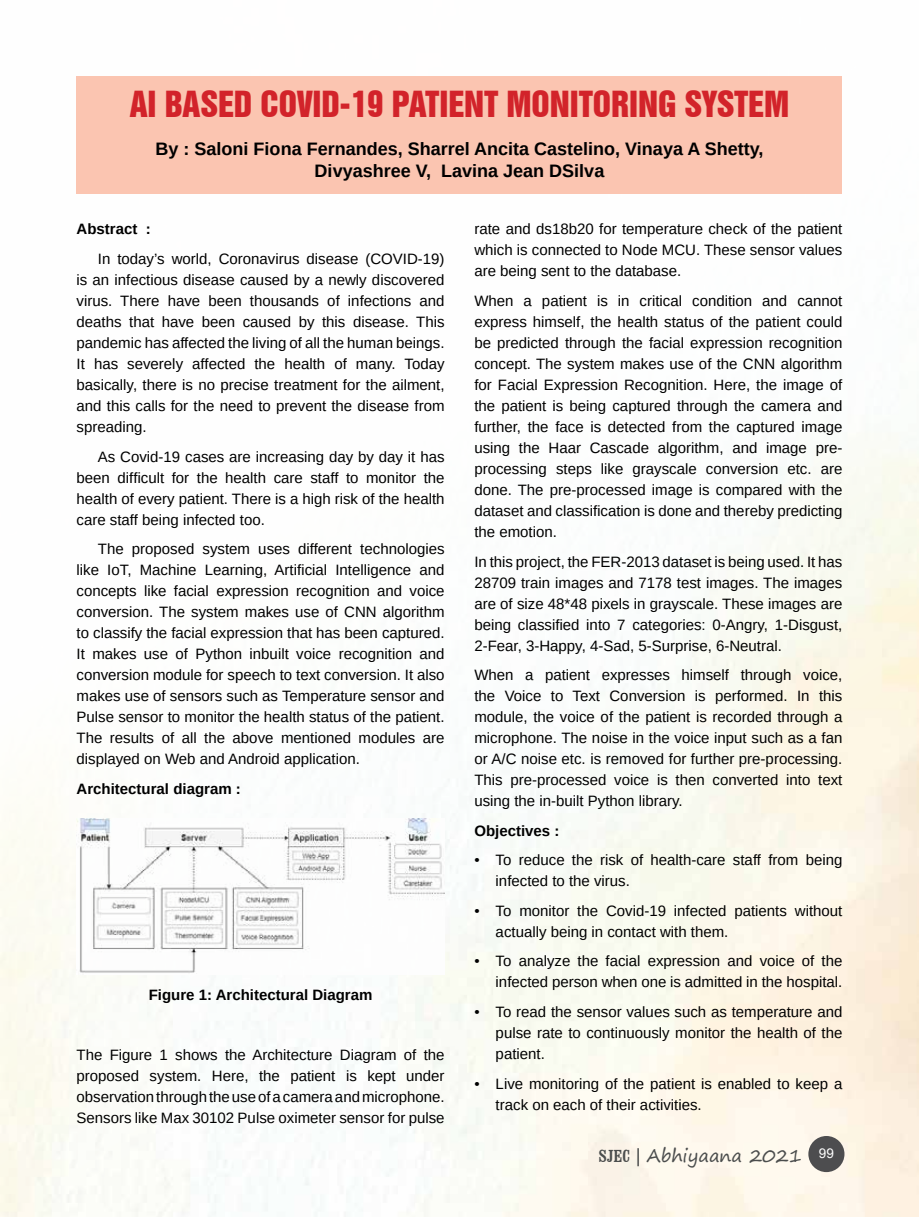
<style>
.page{position:relative;width:919px;height:1217px;background:#fff}
.page>*{position:absolute;margin:0;border:0;box-sizing:border-box;transform-origin:0 0}
.t1{font:33px "Swiss 921 BT Regular A";color:#d2232a}
.t2{font:700 18px/21.6px "Arimo";color:#000;text-align:center}
.t3{font:18px "Segoe Print";color:#4b4d4d}
.t4{font:15px/21px "Arimo";color:#000;text-align:justify}
.t5{font:700 15px "Arimo";color:#000}
.t6{font:13.5px "Arial";color:#fff}
.s1{font-family:"Clarendon BT";font-stretch:condensed}
</style>
<div class="page">
<img style="left:0;top:76px;width:918px;height:1140px">
<div style="left:808px;top:1135px;width:36px;height:36px;background:#4d4d4f;border-radius:50%"></div>
<div style="left:77px;top:77px;width:764px;height:116px;background:#fbc5b1"></div>
<img style="left:77px;top:817px;width:367px;height:157px">
<h1 class="t1" style="left:130px;top:82px;width:661px">AI BASED COVID-19 PATIENT MONITORING SYSTEM</h1>
<p class="t2" style="left:155px;top:139px;width:609px">By : Saloni Fiona Fernandes, Sharrel Ancita Castelino, Vinaya A Shetty,<br>Divyashree V, Lavina Jean DSilva</p>
<p class="t5" style="left:77px;top:219px;width:76px">Abstract :</p>
<p class="t4" style="left:77px;top:248px;width:369px;text-indent:21px">In today’s world, Coronavirus disease (COVID-19) is an infectious disease caused by a newly discovered virus. There have been thousands of infections and deaths that have been caused by this disease. This pandemic has affected the living of all the human beings.<br>It has severely affected the health of many. Today basically, there is no precise treatment for the ailment, and this calls for the need to prevent the disease from spreading.</p>
<p class="t4" style="left:77px;top:446px;width:369px;text-indent:21px">As Covid-19 cases are increasing day by day it has been difficult for the health care staff to monitor the health of every patient. There is a high risk of the health care staff being infected too.</p>
<p class="t4" style="left:77px;top:538px;width:369px;text-indent:21px">The proposed system uses different technologies like IoT, Machine Learning, Artificial Intelligence and concepts like facial expression recognition and voice conversion. The system makes use of CNN algorithm to classify the facial expression that has been captured.<br>It makes use of Python inbuilt voice recognition and conversion module for speech to text conversion. It also makes use of sensors such as Temperature sensor and Pulse sensor to monitor the health status of the patient.<br>The results of all the above mentioned modules are displayed on Web and Android application.</p>
<p class="t5" style="left:77px;top:778px;width:166px">Architectural diagram :</p>
<p class="t5" style="left:149px;top:984px;width:225px">Figure 1: Architectural Diagram</p>
<p class="t4" style="left:77px;top:1043px;width:369px">The Figure 1 shows the Architecture Diagram of the proposed system. Here, the patient is kept under observation through the use of a camera and microphone.<br>Sensors like Max 30102 Pulse oximeter sensor for pulse</p>
<p class="t4" style="left:474px;top:219px;width:369px">rate and ds18b20 for temperature check of the patient which is connected to Node MCU. These sensor values are being sent to the database.</p>
<p class="t4" style="left:474px;top:290px;width:369px">When a patient is in critical condition and cannot express himself, the health status of the patient could be predicted through the facial expression recognition concept. The system makes use of the CNN algorithm for Facial Expression Recognition. Here, the image of the patient is being captured through the camera and further, the face is detected from the captured image using the Haar Cascade algorithm, and image pre&shy;processing steps like grayscale conversion etc. are done. The pre-processed image is compared with the dataset and classification is done and thereby predicting the emotion.</p>
<p class="t4" style="left:474px;top:551px;width:369px">In this project, the FER-2013 dataset is being used. It has 28709 train images and 7178 test images. The images are of size 48*48 pixels in grayscale. These images are being classified into 7 categories: 0-Angry, 1-Disgust, 2-Fear, 3-Happy, 4-Sad, 5-Surprise, 6-Neutral.</p>
<p class="t4" style="left:474px;top:664px;width:369px">When a patient expresses himself through voice, the Voice to Text Conversion is performed. In this module, the voice of the patient is recorded through a microphone. The noise in the voice input such as a fan or A/C noise etc. is removed for further pre-processing.<br>This pre-processed voice is then converted into text using the in-built Python library.</p>
<p class="t5" style="left:474px;top:820px;width:87px">Objectives :</p>
<p class="t4" style="left:495px;top:849px;width:348px;text-indent:-21px">• To reduce the risk of health-care staff from being infected to the virus.</p>
<p class="t4" style="left:495px;top:900px;width:348px;text-indent:-21px">• To monitor the Covid-19 infected patients without actually being in contact with them.</p>
<p class="t4" style="left:474px;top:950px;width:369px;text-align:right">• To analyze the facial expression and voice of the infected person when one is admitted in the hospital.</p>
<p class="t4" style="left:495px;top:1001px;width:348px;text-indent:-21px">• To read the sensor values such as temperature and pulse rate to continuously monitor the health of the patient.</p>
<p class="t4" style="left:495px;top:1072px;width:348px;text-indent:-21px">• Live monitoring of the patient is enabled to keep a track on each of their activities.</p>
<p class="t3" style="left:598px;top:1139px;width:205px"><span class="s1">SJEC |</span> Abhiyaana 2021</p>
<p class="t6" style="left:818px;top:1143px;width:17px">99</p>
</div>
